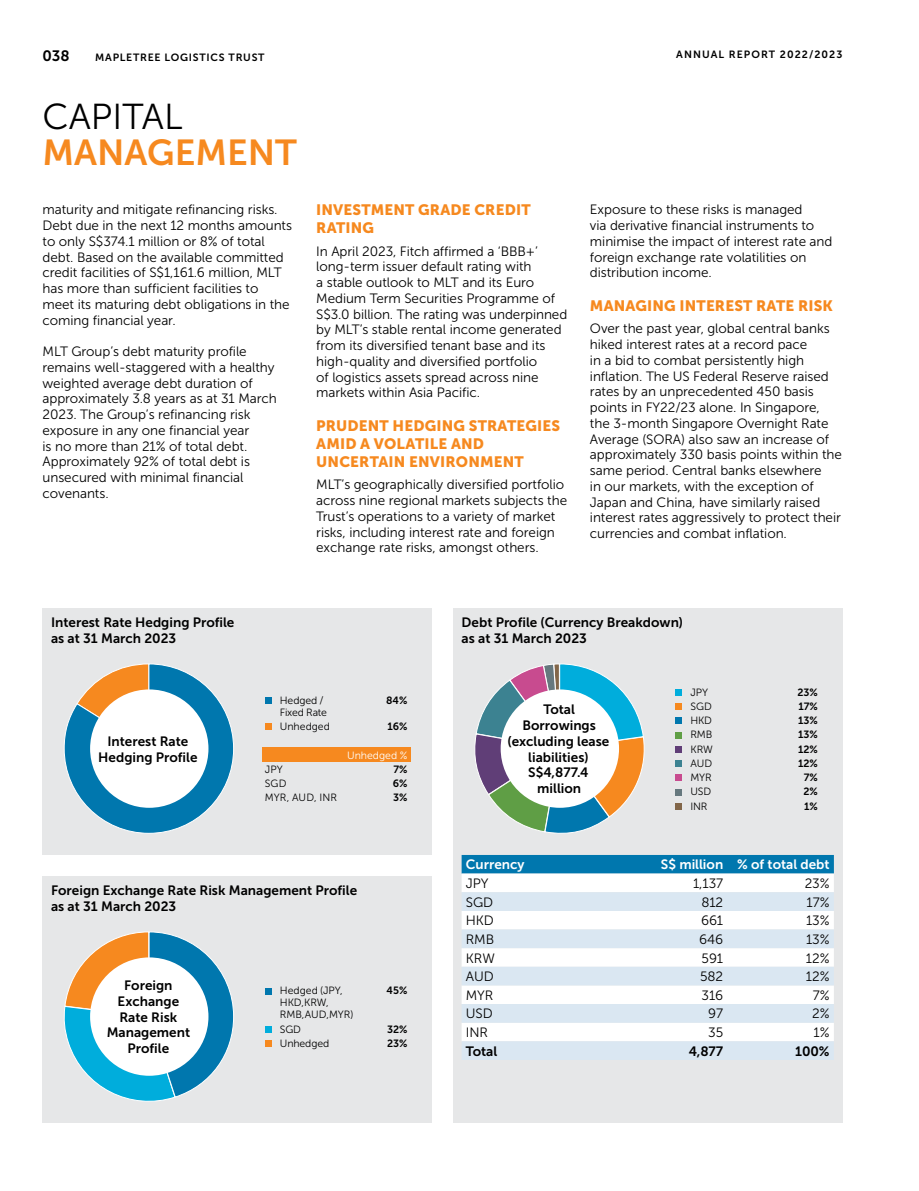
<style>
.page{position:relative;width:919px;height:1191px;background:#fff}
.page>*{position:absolute;margin:0;border:0;box-sizing:border-box;transform-origin:0 0}
.t1{font:36px "Museo Sans 700";color:#f6891f}
.t2{font:36px "Museo Sans 300";color:#000}
.t3{font:15px/18px "Museo Sans 900";letter-spacing:.01em;color:#f6891f}
.t4{font:15px "Museo Sans 700";color:#000}
.t5{font:13.5px/15.8px "Museo Sans 300";letter-spacing:-.005em;color:#000}
.t6{font:13.5px/15.8px "Museo Sans 700";color:#000}
.t7{font:13.5px "Museo Sans 700";color:#fff}
.t8{font:10.5px/12px "Museo Sans 300";letter-spacing:-.005em;color:#000}
.t9{font:10.5px "Museo Sans 700";letter-spacing:.07em;color:#000}
.t10{font:10.5px "Museo Sans 700";letter-spacing:.1em;color:#000}
.t11{font:10.5px "Museo Sans 300";color:#fff}
</style>
<div class="page">
<div style="left:43px;top:608px;width:389px;height:247px;background:#e6e7e8"></div>
<svg style="left:64px;top:663px;width:170px;height:171px"></svg>
<div style="left:90px;top:689px;width:118px;height:118px;background:#fff;border-radius:50%"></div>
<div style="left:261px;top:747px;width:149px;height:14px;background:#f6891f"></div>
<div style="left:265px;top:697px;width:6px;height:7px;background:#0077ae"></div>
<div style="left:265px;top:723px;width:6px;height:7px;background:#f6891f"></div>
<div style="left:43px;top:876px;width:389px;height:247px;background:#e6e7e8"></div>
<svg style="left:64px;top:931px;width:170px;height:171px"></svg>
<div style="left:90px;top:957px;width:118px;height:118px;background:#fff;border-radius:50%"></div>
<svg style="left:265px;top:988px;width:6px;height:6px"></svg>
<svg style="left:265px;top:1026px;width:6px;height:6px"></svg>
<svg style="left:265px;top:1040px;width:6px;height:6px"></svg>
<div style="left:453px;top:608px;width:389px;height:515px;background:#e6e7e8"></div>
<svg style="left:474px;top:663px;width:171px;height:171px"></svg>
<div style="left:500px;top:689px;width:119px;height:118px;background:#fff;border-radius:50%"></div>
<svg style="left:675px;top:689px;width:6px;height:6px"></svg>
<div style="left:675px;top:703px;width:6px;height:7px;background:#f6891f"></div>
<div style="left:675px;top:717px;width:6px;height:7px;background:#0077ae"></div>
<svg style="left:675px;top:732px;width:6px;height:6px"></svg>
<svg style="left:675px;top:746px;width:6px;height:6px"></svg>
<div style="left:675px;top:760px;width:6px;height:7px;background:#3c8291"></div>
<div style="left:675px;top:774px;width:6px;height:7px;background:#c84b8f"></div>
<svg style="left:675px;top:789px;width:6px;height:6px"></svg>
<svg style="left:675px;top:803px;width:6px;height:6px"></svg>
<div style="left:461px;top:855px;width:372px;height:18px;background:#0077ae"></div>
<div style="left:461px;top:873px;width:372px;height:19px;background:#fff"></div>
<svg style="left:462px;top:893px;width:371px;height:167px;fill:#dae7f2"></svg>
<p class="t4" style="left:43px;top:47px;width:29px">038</p>
<p class="t9" style="left:95px;top:51px;width:171px">MAPLETREE LOGISTICS TRUST</p>
<p class="t10" style="left:676px;top:49px;width:168px">ANNUAL REPORT 2022/2023</p>
<h1 class="t2" style="left:43px;top:97px;width:142px">CAPITAL</h1>
<h1 class="t1" style="left:43px;top:133px;width:256px">MANAGEMENT</h1>
<p class="t5" style="left:43px;top:202px;width:251px">maturity and mitigate refinancing risks.<br>Debt due in the next 12 months amounts to only S$374.1 million or 8% of total debt. Based on the available committed credit facilities of S$1,161.6 million, MLT has more than sufficient facilities to meet its maturing debt obligations in the coming financial year.</p>
<p class="t5" style="left:43px;top:344px;width:236px">MLT Group’s debt maturity profile remains well-staggered with a healthy weighted average debt duration of approximately 3.8 years as at 31 March<br>2023. The Group’s refinancing risk exposure in any one financial year<br>is no more than 21% of total debt.<br>Approximately 92% of total debt is unsecured with minimal financial covenants.</p>
<p class="t3" style="left:316px;top:201px;width:216px">INVESTMENT GRADE CREDIT<br>RATING</p>
<p class="t5" style="left:316px;top:243px;width:252px">In April 2023, Fitch affirmed a ‘BBB+’ long-term issuer default rating with<br>a stable outlook to MLT and its Euro Medium Term Securities Programme of S$3.0 billion. The rating was underpinned by MLT’s stable rental income generated from its diversified tenant base and its high-quality and diversified portfolio<br>of logistics assets spread across nine markets within Asia Pacific.</p>
<p class="t3" style="left:316px;top:417px;width:245px">PRUDENT HEDGING STRATEGIES<br>AMID A VOLATILE AND<br>UNCERTAIN ENVIRONMENT</p>
<p class="t5" style="left:316px;top:477px;width:252px">MLT’s geographically diversified portfolio across nine regional markets subjects the Trust’s operations to a variety of market risks, including interest rate and foreign exchange rate risks, amongst others.</p>
<p class="t5" style="left:590px;top:202px;width:244px">Exposure to these risks is managed<br>via derivative financial instruments to minimise the impact of interest rate and foreign exchange rate volatilities on distribution income.</p>
<p class="t3" style="left:590px;top:297px;width:244px">MANAGING INTEREST RATE RISK</p>
<p class="t5" style="left:590px;top:321px;width:253px">Over the past year, global central banks hiked interest rates at a record pace<br>in a bid to combat persistently high inflation. The US Federal Reserve raised rates by an unprecedented 450 basis points in FY22/23 alone. In Singapore, the 3-month Singapore Overnight Rate Average (SORA) also saw an increase of approximately 330 basis points within the same period. Central banks elsewhere<br>in our markets, with the exception of Japan and China, have similarly raised interest rates aggressively to protect their currencies and combat inflation.</p>
<p class="t6" style="left:51px;top:614px;width:185px">Interest Rate Hedging Profile as at 31 March 2023</p>
<p class="t6" style="left:461px;top:614px;width:223px">Debt Profile (Currency Breakdown) as at 31 March 2023</p>
<p class="t6" style="left:98px;top:733px;width:101px;text-align:center">Interest Rate<br>Hedging Profile</p>
<p class="t8" style="left:280px;top:694px;width:48px">Hedged /<br>Fixed Rate</p>
<p class="t9" style="left:386px;top:694px;width:23px">84%</p>
<p class="t8" style="left:280px;top:720px;width:52px">Unhedged</p>
<p class="t9" style="left:387px;top:720px;width:21px">16%</p>
<p class="t11" style="left:347px;top:749px;width:62px">Unhedged %</p>
<p class="t8" style="left:265px;top:763px;width:20px">JPY</p>
<p class="t9" style="left:393px;top:763px;width:15px">7%</p>
<p class="t8" style="left:265px;top:777px;width:23px">SGD</p>
<p class="t9" style="left:393px;top:777px;width:16px">6%</p>
<p class="t8" style="left:265px;top:791px;width:74px">MYR, AUD, INR</p>
<p class="t9" style="left:393px;top:792px;width:16px">3%</p>
<p class="t6" style="left:51px;top:882px;width:307px">Foreign Exchange Rate Risk Management Profile as at 31 March 2023</p>
<p class="t6" style="left:107px;top:977px;width:85px;text-align:center">Foreign<br>Exchange<br>Rate Risk<br>Management<br>Profile</p>
<p class="t8" style="left:280px;top:984px;width:75px">Hedged (JPY,<br>HKD,KRW,<br>RMB,AUD,MYR)</p>
<p class="t9" style="left:386px;top:984px;width:22px">45%</p>
<p class="t8" style="left:280px;top:1023px;width:23px">SGD</p>
<p class="t9" style="left:387px;top:1023px;width:22px">32%</p>
<p class="t8" style="left:280px;top:1037px;width:51px">Unhedged</p>
<p class="t9" style="left:387px;top:1037px;width:22px">23%</p>
<p class="t6" style="left:507px;top:701px;width:103px;text-align:center">Total<br>Borrowings (excluding lease liabilities)<br>S$4,877.4 million</p>
<p class="t8" style="left:690px;top:686px;width:19px">JPY</p>
<p class="t9" style="left:797px;top:686px;width:22px">23%</p>
<p class="t8" style="left:690px;top:700px;width:23px">SGD</p>
<p class="t9" style="left:798px;top:700px;width:21px">17%</p>
<p class="t8" style="left:690px;top:714px;width:23px">HKD</p>
<p class="t9" style="left:798px;top:714px;width:21px">13%</p>
<p class="t8" style="left:690px;top:728px;width:24px">RMB</p>
<p class="t9" style="left:798px;top:729px;width:21px">13%</p>
<p class="t8" style="left:690px;top:743px;width:24px">KRW</p>
<p class="t9" style="left:798px;top:743px;width:21px">12%</p>
<p class="t8" style="left:690px;top:757px;width:23px">AUD</p>
<p class="t9" style="left:798px;top:757px;width:21px">12%</p>
<p class="t8" style="left:690px;top:771px;width:23px">MYR</p>
<p class="t9" style="left:803px;top:771px;width:15px">7%</p>
<p class="t8" style="left:690px;top:786px;width:22px">USD</p>
<p class="t9" style="left:803px;top:786px;width:16px">2%</p>
<p class="t8" style="left:690px;top:800px;width:19px">INR</p>
<p class="t9" style="left:804px;top:800px;width:15px">1%</p>
<p class="t7" style="left:466px;top:857px;width:60px">Currency</p>
<p class="t7" style="left:660px;top:857px;width:170px">S$ million % of total debt</p>
<p class="t5" style="left:466px;top:875px;width:24px">JPY</p>
<p class="t5" style="left:693px;top:875px;width:32px">1,137</p>
<p class="t5" style="left:804px;top:875px;width:26px">23%</p>
<p class="t5" style="left:466px;top:894px;width:29px">SGD</p>
<p class="t5" style="left:701px;top:894px;width:23px">812</p>
<p class="t5" style="left:806px;top:894px;width:25px">17%</p>
<p class="t5" style="left:466px;top:912px;width:30px">HKD</p>
<p class="t5" style="left:701px;top:912px;width:24px">661</p>
<p class="t5" style="left:806px;top:912px;width:25px">13%</p>
<p class="t5" style="left:466px;top:931px;width:30px">RMB</p>
<p class="t5" style="left:699px;top:931px;width:25px">646</p>
<p class="t5" style="left:806px;top:931px;width:25px">13%</p>
<p class="t5" style="left:466px;top:950px;width:30px">KRW</p>
<p class="t5" style="left:701px;top:950px;width:23px">591</p>
<p class="t5" style="left:805px;top:950px;width:25px">12%</p>
<p class="t5" style="left:466px;top:968px;width:29px">AUD</p>
<p class="t5" style="left:700px;top:968px;width:25px">582</p>
<p class="t5" style="left:805px;top:968px;width:25px">12%</p>
<p class="t5" style="left:466px;top:987px;width:29px">MYR</p>
<p class="t5" style="left:701px;top:987px;width:23px">316</p>
<p class="t5" style="left:812px;top:987px;width:18px">7%</p>
<p class="t5" style="left:466px;top:1006px;width:28px">USD</p>
<p class="t5" style="left:708px;top:1006px;width:16px">97</p>
<p class="t5" style="left:812px;top:1006px;width:19px">2%</p>
<p class="t5" style="left:466px;top:1024px;width:24px">INR</p>
<p class="t5" style="left:708px;top:1024px;width:17px">35</p>
<p class="t5" style="left:813px;top:1024px;width:18px">1%</p>
<p class="t6" style="left:466px;top:1043px;width:33px">Total</p>
<p class="t6" style="left:688px;top:1043px;width:36px">4,877</p>
<p class="t6" style="left:795px;top:1043px;width:36px">100%</p>
</div>
